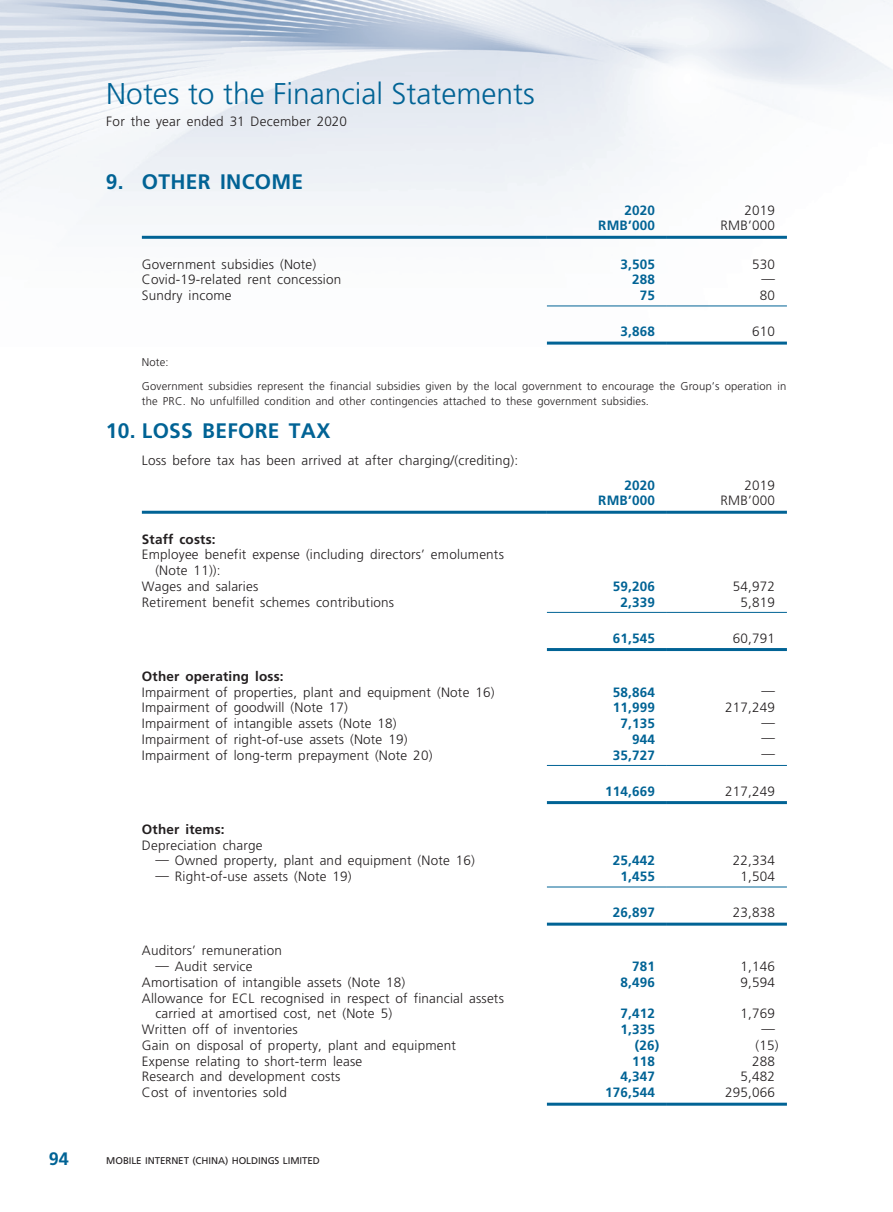
<style>
.page{position:relative;width:893px;height:1212px;background:#fff}
.page>*{position:absolute;margin:0;border:0;box-sizing:border-box;transform-origin:0 0}
.t1{font:300 30px "Frutiger LT Std";color:#016395}
._03_H1{font:700 21px "Frutiger LT Std";letter-spacing:.015em;color:#016395}
.t2{font:700 18px "Frutiger LT Std";color:#016395}
._15_Table_Stub{font:300 13.5px/15.8px "Frutiger LT Std";letter-spacing:.015em;color:#231f20}
._01_Body_Text{font:700 13.5px "Frutiger LT Std";letter-spacing:.015em;color:#016395}
._01_Body_Text-2{font:300 13.5px "Frutiger LT Std";letter-spacing:.015em;color:#231f20}
._12___P2{font:300 13.5px "Frutiger LT Std";letter-spacing:.015em;color:#231f20}
._15_Table_Stub-2{font:700 13.5px "Frutiger LT Std";letter-spacing:.015em;color:#231f20}
._26___P2__Note{font:300 11.25px/15px "Frutiger LT Std";letter-spacing:.015em;color:#231f20}
.t3{font:9.75px "Frutiger LT Std";letter-spacing:-.005em;color:#231f20}
</style>
<div class="page">
<img style="left:0;top:0;width:893px;height:1106px">
<hr style="left:142px;top:236px;width:405px;height:3px;background:#016395">
<hr style="left:547px;top:236px;width:120px;height:3px;background:#016395">
<hr style="left:667px;top:236px;width:120px;height:3px;background:#016395">
<hr style="left:547px;top:306px;width:120px;height:1px;background:#016395">
<hr style="left:667px;top:306px;width:120px;height:1px;background:#016395">
<hr style="left:547px;top:342px;width:120px;height:3px;background:#016395">
<hr style="left:667px;top:342px;width:120px;height:3px;background:#016395">
<hr style="left:142px;top:511px;width:405px;height:3px;background:#016395">
<hr style="left:547px;top:511px;width:120px;height:3px;background:#016395">
<hr style="left:667px;top:511px;width:120px;height:3px;background:#016395">
<hr style="left:547px;top:612px;width:120px;height:1px;background:#016395">
<hr style="left:667px;top:612px;width:120px;height:1px;background:#016395">
<hr style="left:547px;top:648px;width:120px;height:3px;background:#016395">
<hr style="left:667px;top:648px;width:120px;height:3px;background:#016395">
<hr style="left:547px;top:765px;width:120px;height:1px;background:#016395">
<hr style="left:667px;top:765px;width:120px;height:1px;background:#016395">
<hr style="left:547px;top:801px;width:120px;height:3px;background:#016395">
<hr style="left:667px;top:801px;width:120px;height:3px;background:#016395">
<hr style="left:547px;top:886px;width:120px;height:1px;background:#016395">
<hr style="left:667px;top:886px;width:120px;height:1px;background:#016395">
<hr style="left:547px;top:923px;width:120px;height:3px;background:#016395">
<hr style="left:667px;top:923px;width:120px;height:3px;background:#016395">
<hr style="left:547px;top:1103px;width:120px;height:3px;background:#016395">
<hr style="left:667px;top:1103px;width:120px;height:3px;background:#016395">
<h1 class="t1" style="left:106px;top:77px;width:430px">Notes to the Financial Statements</h1>
<p class="_15_Table_Stub" style="left:106px;top:113px;width:242px">For the year ended 31 December 2020</p>
<p class="_03_H1" style="left:106px;top:169px;width:199px">9. OTHER INCOME</p>
<p class="_01_Body_Text" style="left:624px;top:202px;width:32px">2020</p>
<p class="_01_Body_Text-2" style="left:744px;top:202px;width:32px">2019</p>
<p class="_01_Body_Text" style="left:598px;top:218px;width:58px">RMB’000</p>
<p class="_01_Body_Text-2" style="left:720px;top:218px;width:56px">RMB’000</p>
<p class="_15_Table_Stub" style="left:142px;top:256px;width:176px">Government subsidies (Note)</p>
<p class="_01_Body_Text" style="left:620px;top:256px;width:36px">3,505</p>
<p class="_01_Body_Text-2" style="left:752px;top:256px;width:24px">530</p>
<p class="_15_Table_Stub" style="left:142px;top:272px;width:201px">Covid-19-related rent concession</p>
<p class="_01_Body_Text" style="left:632px;top:272px;width:24px">288</p>
<p class="_01_Body_Text-2" style="left:761px;top:271px;width:15px">—</p>
<p class="_15_Table_Stub" style="left:142px;top:288px;width:91px">Sundry income</p>
<p class="_01_Body_Text" style="left:640px;top:287px;width:17px">75</p>
<p class="_01_Body_Text-2" style="left:760px;top:288px;width:17px">80</p>
<p class="_01_Body_Text" style="left:620px;top:323px;width:36px">3,868</p>
<p class="_01_Body_Text-2" style="left:752px;top:324px;width:24px">610</p>
<p class="_26___P2__Note" style="left:142px;top:354px;width:28px">Note:</p>
<p class="_26___P2__Note" style="left:142px;top:378px;width:646px">Government subsidies represent the financial subsidies given by the local government to encourage the Group’s operation in the PRC. No unfulfilled condition and other contingencies attached to these government subsidies.</p>
<p class="_03_H1" style="left:106px;top:418px;width:226px">10. LOSS BEFORE TAX</p>
<p class="_12___P2" style="left:142px;top:452px;width:378px">Loss before tax has been arrived at after charging/(crediting):</p>
<p class="_01_Body_Text" style="left:624px;top:477px;width:32px">2020</p>
<p class="_01_Body_Text-2" style="left:744px;top:477px;width:32px">2019</p>
<p class="_01_Body_Text" style="left:598px;top:493px;width:58px">RMB’000</p>
<p class="_01_Body_Text-2" style="left:720px;top:493px;width:56px">RMB’000</p>
<p class="_15_Table_Stub-2" style="left:142px;top:531px;width:75px">Staff costs:</p>
<p class="_15_Table_Stub" style="left:155px;top:547px;width:350px;text-indent:-14px">Employee benefit expense (including directors’ emoluments (Note 11)):</p>
<p class="_15_Table_Stub" style="left:142px;top:578px;width:118px">Wages and salaries</p>
<p class="_01_Body_Text" style="left:613px;top:578px;width:44px">59,206</p>
<p class="_01_Body_Text-2" style="left:733px;top:578px;width:44px">54,972</p>
<p class="_15_Table_Stub" style="left:142px;top:594px;width:254px">Retirement benefit schemes contributions</p>
<p class="_01_Body_Text" style="left:620px;top:594px;width:36px">2,339</p>
<p class="_01_Body_Text-2" style="left:740px;top:594px;width:36px">5,819</p>
<p class="_01_Body_Text" style="left:613px;top:630px;width:44px">61,545</p>
<p class="_01_Body_Text-2" style="left:733px;top:630px;width:44px">60,791</p>
<p class="_15_Table_Stub-2" style="left:142px;top:668px;width:143px">Other operating loss:</p>
<p class="_15_Table_Stub" style="left:142px;top:684px;width:354px">Impairment of properties, plant and equipment (Note 16)</p>
<p class="_01_Body_Text" style="left:613px;top:684px;width:44px">58,864</p>
<p class="_01_Body_Text-2" style="left:761px;top:683px;width:15px">—</p>
<p class="_15_Table_Stub" style="left:142px;top:700px;width:208px">Impairment of goodwill (Note 17)</p>
<p class="_01_Body_Text" style="left:613px;top:700px;width:44px">11,999</p>
<p class="_01_Body_Text-2" style="left:725px;top:700px;width:51px">217,249</p>
<p class="_15_Table_Stub" style="left:142px;top:716px;width:256px">Impairment of intangible assets (Note 18)</p>
<p class="_01_Body_Text" style="left:620px;top:715px;width:36px">7,135</p>
<p class="_01_Body_Text-2" style="left:761px;top:714px;width:15px">—</p>
<p class="_15_Table_Stub" style="left:142px;top:731px;width:267px">Impairment of right-of-use assets (Note 19)</p>
<p class="_01_Body_Text" style="left:632px;top:731px;width:24px">944</p>
<p class="_01_Body_Text-2" style="left:761px;top:730px;width:15px">—</p>
<p class="_15_Table_Stub" style="left:142px;top:747px;width:292px">Impairment of long-term prepayment (Note 20)</p>
<p class="_01_Body_Text" style="left:613px;top:747px;width:44px">35,727</p>
<p class="_01_Body_Text-2" style="left:761px;top:746px;width:15px">—</p>
<p class="_01_Body_Text" style="left:605px;top:783px;width:51px">114,669</p>
<p class="_01_Body_Text-2" style="left:725px;top:783px;width:51px">217,249</p>
<p class="_15_Table_Stub-2" style="left:142px;top:821px;width:84px">Other items:</p>
<p class="_15_Table_Stub" style="left:142px;top:837px;width:122px">Depreciation charge</p>
<p class="_15_Table_Stub" style="left:155px;top:853px;width:321px">— Owned property, plant and equipment (Note 16)</p>
<p class="_01_Body_Text" style="left:613px;top:853px;width:44px">25,442</p>
<p class="_01_Body_Text-2" style="left:733px;top:853px;width:44px">22,334</p>
<p class="_15_Table_Stub" style="left:155px;top:869px;width:198px">— Right-of-use assets (Note 19)</p>
<p class="_01_Body_Text" style="left:620px;top:868px;width:36px">1,455</p>
<p class="_01_Body_Text-2" style="left:740px;top:869px;width:36px">1,504</p>
<p class="_01_Body_Text" style="left:613px;top:904px;width:44px">26,897</p>
<p class="_01_Body_Text-2" style="left:733px;top:905px;width:44px">23,838</p>
<p class="_15_Table_Stub" style="left:142px;top:943px;width:142px">Auditors’ remuneration</p>
<p class="_15_Table_Stub" style="left:155px;top:959px;width:99px">— Audit service</p>
<p class="_01_Body_Text" style="left:632px;top:958px;width:24px">781</p>
<p class="_01_Body_Text-2" style="left:740px;top:959px;width:36px">1,146</p>
<p class="_15_Table_Stub" style="left:142px;top:974px;width:265px">Amortisation of intangible assets (Note 18)</p>
<p class="_01_Body_Text" style="left:620px;top:974px;width:36px">8,496</p>
<p class="_01_Body_Text-2" style="left:740px;top:974px;width:36px">9,594</p>
<p class="_15_Table_Stub" style="left:155px;top:990px;width:350px;text-indent:-14px">Allowance for ECL recognised in respect of financial assets carried at amortised cost, net (Note 5)</p>
<p class="_01_Body_Text" style="left:620px;top:1006px;width:36px">7,412</p>
<p class="_01_Body_Text-2" style="left:740px;top:1006px;width:36px">1,769</p>
<p class="_15_Table_Stub" style="left:142px;top:1022px;width:157px">Written off of inventories</p>
<p class="_01_Body_Text" style="left:620px;top:1021px;width:36px">1,335</p>
<p class="_01_Body_Text-2" style="left:761px;top:1020px;width:15px">—</p>
<p class="_15_Table_Stub" style="left:142px;top:1037px;width:316px">Gain on disposal of property, plant and equipment</p>
<p class="_01_Body_Text" style="left:635px;top:1037px;width:26px">(26)</p>
<p class="_01_Body_Text-2" style="left:756px;top:1037px;width:25px">(15)</p>
<p class="_15_Table_Stub" style="left:142px;top:1053px;width:222px">Expense relating to short-term lease</p>
<p class="_01_Body_Text" style="left:632px;top:1053px;width:24px">118</p>
<p class="_01_Body_Text-2" style="left:752px;top:1053px;width:24px">288</p>
<p class="_15_Table_Stub" style="left:142px;top:1069px;width:200px">Research and development costs</p>
<p class="_01_Body_Text" style="left:620px;top:1069px;width:36px">4,347</p>
<p class="_01_Body_Text-2" style="left:740px;top:1069px;width:36px">5,482</p>
<p class="_15_Table_Stub" style="left:142px;top:1085px;width:147px">Cost of inventories sold</p>
<p class="_01_Body_Text" style="left:605px;top:1084px;width:51px">176,544</p>
<p class="_01_Body_Text-2" style="left:725px;top:1085px;width:51px">295,066</p>
<h3 class="t2" style="left:49px;top:1148px;width:22px">94</h3>
<p class="t3" style="left:106px;top:1155px;width:215px">MOBILE INTERNET (CHINA) HOLDINGS LIMITED</p>
</div>
